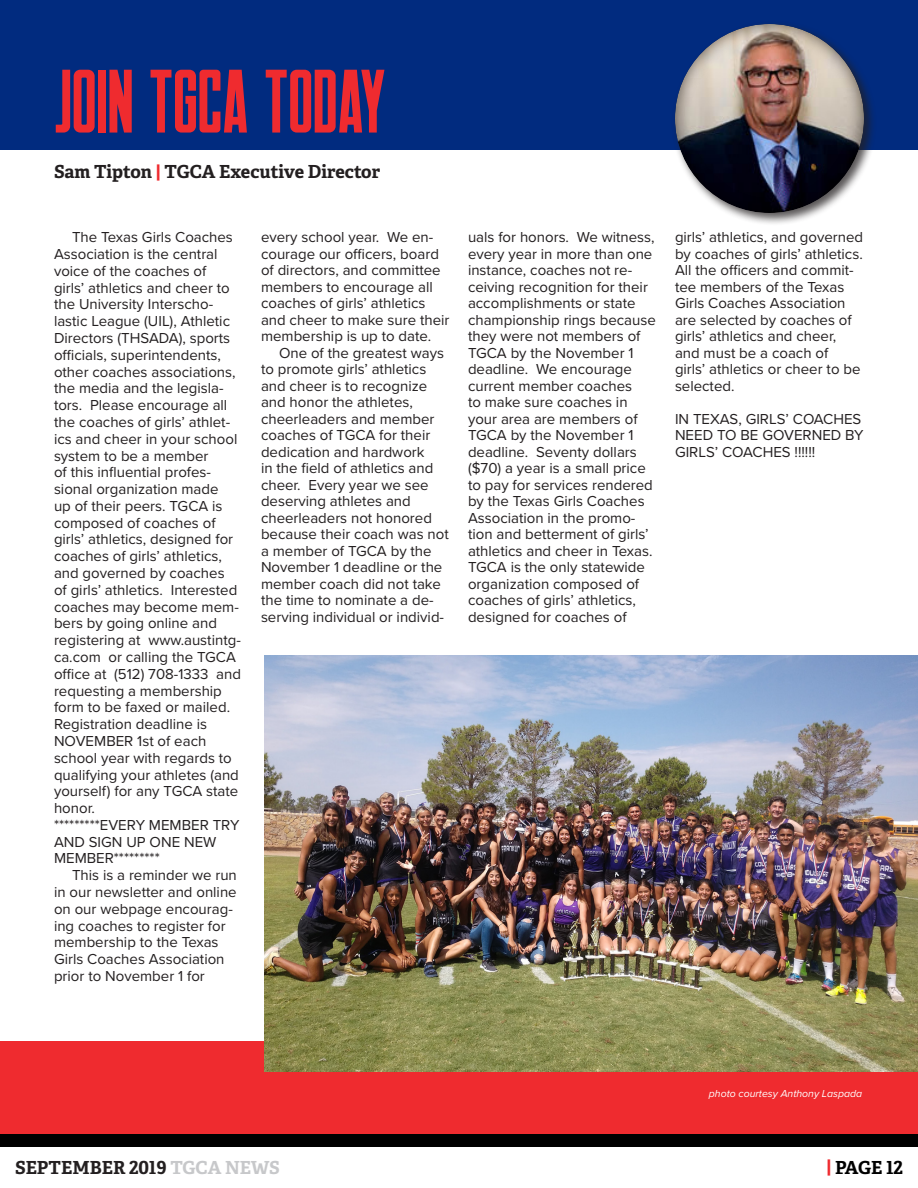
<style>
.page{position:relative;width:918px;height:1188px;background:#fff}
.page>*{position:absolute;margin:0;border:0;box-sizing:border-box;transform-origin:0 0}
.t1{font:90px "Robinson";color:#ef2b2f}
.t2{font:700 18px "Adelle PE";color:#231f20}
.t3{font:700 18px "Adelle PE";letter-spacing:-.015em;color:#000}
.t4{font:15px/16.5px "Proxima Nova";color:#231f20}
.t5{font:italic 10.5px "Proxima Nova";color:#fff}
.s1{color:#ef2b2f}
.s2{color:#c7c8ca}
</style>
<div class="page">
<div style="left:0;top:1041px;width:918px;height:93px;background:#ef2b2f"></div>
<div style="left:0;top:1134px;width:918px;height:13px;background:#000"></div>
<div style="left:0;top:0;width:918px;height:149px;background:#012b7f"></div>
<div style="left:671px;top:20px;width:205px;height:205px;background:#231f20;opacity:.75"></div>
<div style="left:675px;top:22px;width:192px;height:192px;background:#231f20;opacity:.75"></div>
<img style="left:265px;top:655px;width:653px;height:417px">
<p class="t1" style="left:54px;top:57px;width:334px">JOIN TGCA TODAY</p>
<p class="t2" style="left:54px;top:158px;width:328px">Sam Tipton <span class="s1">|</span> TGCA Executive Director</p>
<p class="t4" style="left:54px;top:228px;width:189px;text-indent:18px">The Texas Girls Coaches<br>Association is the central voice of the coaches of<br>girls’ athletics and cheer to the University Interscho&shy;lastic League (UIL), Athletic<br>Directors (THSADA), sports officials, superintendents, other coaches associations, the media and the legisla&shy;tors. Please encourage all the coaches of girls’ athlet&shy;ics and cheer in your school system to be a member<br>of this influential profes&shy;sional organization made<br>up of their peers. TGCA is composed of coaches of girls’ athletics, designed for coaches of girls’ athletics, and governed by coaches of girls’ athletics. Interested coaches may become mem&shy;bers by going online and registering at www.austintg&shy;ca.com or calling the TGCA office at (512) 708-1333 and requesting a membership form to be faxed or mailed.<br>Registration deadline is<br>NOVEMBER 1st of each school year with regards to qualifying your athletes (and yourself) for any TGCA state honor.</p>
<p class="t4" style="left:54px;top:816px;width:187px">*********EVERY MEMBER TRY<br>AND SIGN UP ONE NEW<br>MEMBER*********</p>
<p class="t4" style="left:54px;top:866px;width:184px;text-indent:18px">This is a reminder we run in our newsletter and online on our webpage encourag&shy;ing coaches to register for membership to the Texas<br>Girls Coaches Association prior to November 1 for</p>
<p class="t4" style="left:261px;top:228px;width:190px">every school year. We en&shy;courage our officers, board of directors, and committee members to encourage all coaches of girls’ athletics and cheer to make sure their membership is up to date.</p>
<p class="t4" style="left:261px;top:344px;width:189px;text-indent:18px">One of the greatest ways to promote girls’ athletics and cheer is to recognize and honor the athletes, cheerleaders and member coaches of TGCA for their dedication and hardwork<br>in the field of athletics and cheer. Every year we see deserving athletes and cheerleaders not honored because their coach was not a member of TGCA by the<br>November 1 deadline or the member coach did not take the time to nominate a de&shy;serving individual or individ-</p>
<p class="t4" style="left:468px;top:228px;width:189px">uals for honors. We witness, every year in more than one instance, coaches not re&shy;ceiving recognition for their accomplishments or state championship rings because they were not members of<br>TGCA by the November 1 deadline. We encourage current member coaches<br>to make sure coaches in your area are members of<br>TGCA by the November 1 deadline. Seventy dollars ($70) a year is a small price to pay for services rendered by the Texas Girls Coaches<br>Association in the promo&shy;tion and betterment of girls’ athletics and cheer in Texas.<br>TGCA is the only statewide organization composed of coaches of girls’ athletics, designed for coaches of</p>
<p class="t4" style="left:675px;top:228px;width:190px">girls’ athletics, and governed by coaches of girls’ athletics.<br>All the officers and commit&shy;tee members of the Texas<br>Girls Coaches Association are selected by coaches of girls’ athletics and cheer, and must be a coach of<br>girls’ athletics or cheer to be selected.</p>
<p class="t4" style="left:675px;top:410px;width:190px">IN TEXAS, GIRLS’ COACHES<br>NEED TO BE GOVERNED BY<br>GIRLS’ COACHES !!!!!!</p>
<p class="t5" style="left:709px;top:1085px;width:155px">photo courtesy Anthony Laspada</p>
<p class="t2" style="left:15px;top:1154px;width:266px">SEPTEMBER 2019 <span class="s2">TGCA NEWS</span></p>
<p class="t3" style="left:826px;top:1154px;width:78px"><span class="s1">|</span> PAGE 12</p>
</div>
